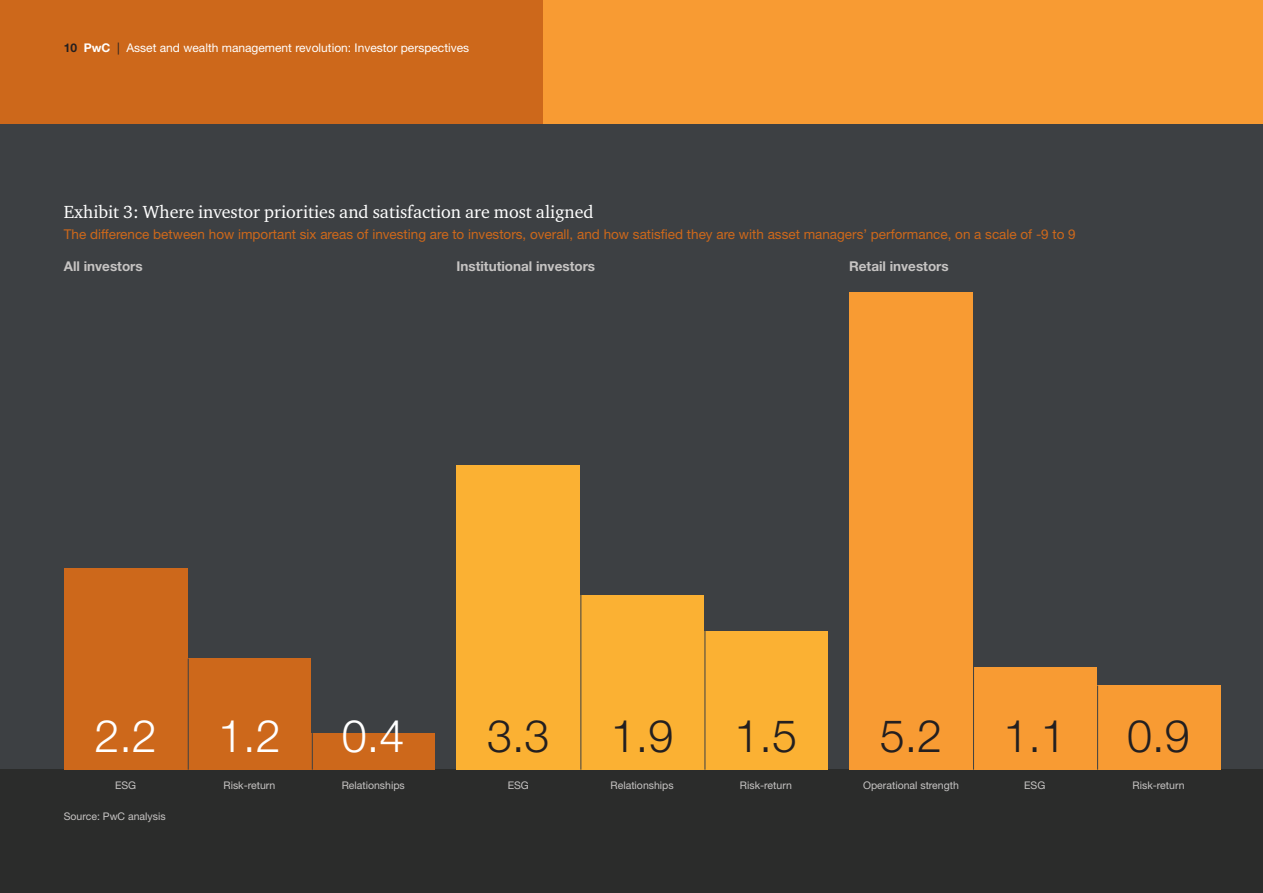
<style>
.page{position:relative;width:1263px;height:893px;background:#3d4043}
.page>*{position:absolute;margin:0;border:0;box-sizing:border-box;transform-origin:0 0}
.t1{font:300 45px "Helvetica Neue";color:#231f20}
.t2{font:300 45px "Helvetica Neue";color:#fff}
.t3{font:18px "Charter ITC";color:#fff}
.t4{font:13.5px "Helvetica Neue";color:#cd681b}
.t5{font:700 13.5px "Helvetica Neue";color:#c6c4c3}
.t6{font:12px "Helvetica Neue";color:#fff}
.t7{font:10.5px "Helvetica Neue";color:#c6c4c3}
.s1{font-weight:700;color:#231f20}
.s2{font-weight:700}
.s3{color:#231f20}
</style>
<div class="page">
<div style="left:0;top:770px;width:1263px;height:123px;background:#2b2c2b"></div>
<div style="left:0;top:0;width:544px;height:123px;background:#cd681b"></div>
<div style="left:544px;top:0;width:719px;height:123px;background:#f89b33"></div>
<div style="left:1097px;top:685px;width:123px;height:84px;background:#f89b33"></div>
<div style="left:973px;top:667px;width:124px;height:102px;background:#f89b33"></div>
<div style="left:849px;top:292px;width:124px;height:477px;background:#f89b33"></div>
<hr style="left:1097px;top:685px;width:1px;height:85px;background:#3d4043">
<hr style="left:973px;top:667px;width:1px;height:103px;background:#3d4043">
<div style="left:704px;top:631px;width:124px;height:138px;background:#fbb133"></div>
<div style="left:580px;top:595px;width:124px;height:174px;background:#fbb133"></div>
<div style="left:456px;top:465px;width:124px;height:304px;background:#fbb133"></div>
<hr style="left:705px;top:631px;width:1px;height:139px;background:#3d4043">
<hr style="left:580px;top:595px;width:1px;height:175px;background:#3d4043">
<div style="left:311px;top:733px;width:124px;height:37px;background:#cd681b"></div>
<div style="left:188px;top:659px;width:123px;height:111px;background:#cd681b"></div>
<div style="left:64px;top:568px;width:124px;height:202px;background:#cd681b"></div>
<hr style="left:312px;top:733px;width:1px;height:37px;background:#3d4043">
<hr style="left:188px;top:659px;width:1px;height:111px;background:#3d4043">
<p class="t6" style="left:64px;top:41px;width:407px"><span class="s1">10</span> <span class="s2">PwC</span> <span class="s3">|</span> Asset and wealth management revolution: Investor perspectives</p>
<h2 class="t3" style="left:64px;top:201px;width:531px">Exhibit 3: Where investor priorities and satisfaction are most aligned</h2>
<p class="t4" style="left:64px;top:226px;width:1013px">The difference between how important six areas of investing are to investors, overall, and how satisfied they are with asset managers’ performance, on a scale of -9 to 9</p>
<p class="t5" style="left:64px;top:258px;width:80px">All investors</p>
<p class="t5" style="left:456px;top:258px;width:140px">Institutional investors</p>
<p class="t5" style="left:849px;top:258px;width:101px">Retail investors</p>
<h1 class="t2" style="left:94px;top:709px;width:64px">2.2</h1>
<h1 class="t2" style="left:218px;top:709px;width:64px">1.2</h1>
<h1 class="t2" style="left:342px;top:709px;width:64px">0.4</h1>
<h1 class="t1" style="left:487px;top:709px;width:64px">3.3</h1>
<h1 class="t1" style="left:611px;top:709px;width:64px">1.9</h1>
<h1 class="t1" style="left:734px;top:709px;width:64px">1.5</h1>
<h1 class="t1" style="left:880px;top:709px;width:64px">5.2</h1>
<h1 class="t1" style="left:1003px;top:709px;width:64px">1.1</h1>
<h1 class="t1" style="left:1127px;top:709px;width:64px">0.9</h1>
<p class="t7" style="left:115px;top:778px;width:23px">ESG</p>
<p class="t7" style="left:223px;top:778px;width:53px">Risk-return</p>
<p class="t7" style="left:342px;top:778px;width:65px">Relationships</p>
<p class="t7" style="left:508px;top:778px;width:23px">ESG</p>
<p class="t7" style="left:610px;top:778px;width:65px">Relationships</p>
<p class="t7" style="left:740px;top:778px;width:53px">Risk-return</p>
<p class="t7" style="left:863px;top:778px;width:97px">Operational strength</p>
<p class="t7" style="left:1024px;top:778px;width:23px">ESG</p>
<p class="t7" style="left:1132px;top:778px;width:53px">Risk-return</p>
<p class="t7" style="left:64px;top:810px;width:103px">Source: PwC analysis</p>
</div>
